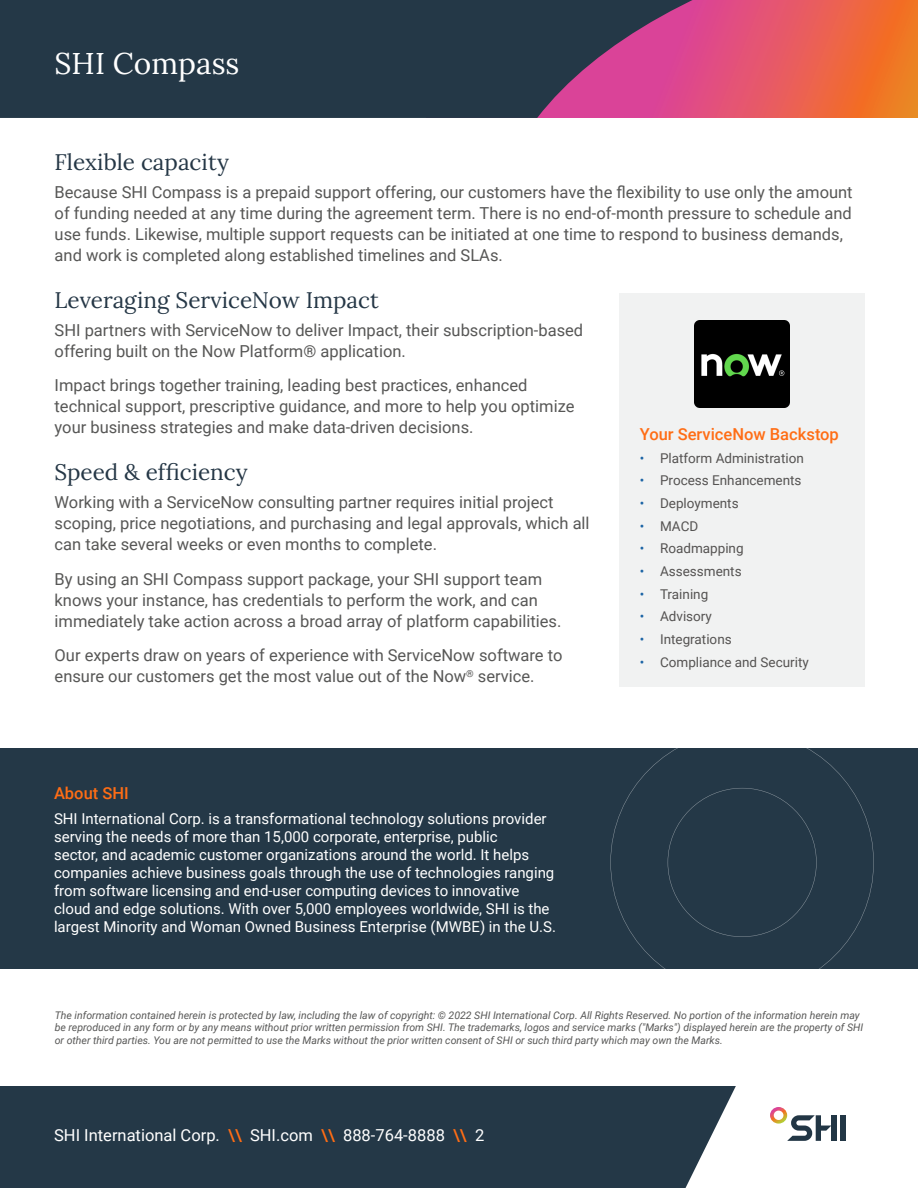
<style>
.page{position:relative;width:918px;height:1188px;background:#fff}
.page>*{position:absolute;margin:0;border:0;box-sizing:border-box;transform-origin:0 0}
.t1{font:30px "Lora";color:#fff}
.t2{font:22.5px "Lora";color:#253746}
.t3{font:16.5px/21px "Roboto";color:#575756}
.t4{font:16.5px "Roboto";color:#fff}
.t5{font:500 16.5px "Roboto";color:#ff6d15}
.t6{font:15px/18px "Roboto";color:#fff}
.t7{font:13.5px "Roboto";color:#555352}
.t8{font:italic 10.5px/12.6px "Roboto";color:#575756}
.s1{color:#1c64a5}
.s2{font-weight:500;color:#ff6d15}
</style>
<div class="page">
<svg style="left:845px;top:0;width:73px;height:118px;background:#ef712a"></svg>
<svg style="left:0;top:0;width:845px;height:118px;background:#5a3f55"></svg>
<div style="left:0;top:1086px;width:736px;height:102px;background:#243847"></div>
<div style="left:840px;top:1115px;width:6px;height:26px;background:#223645"></div>
<svg style="left:770px;top:1107px;width:61px;height:34px"></svg>
<div style="left:832px;top:1115px;width:5px;height:26px;background:#223645"></div>
<div style="left:0;top:748px;width:918px;height:221px;background:#243847"></div>
<svg style="left:610px;top:748px;width:264px;height:221px"></svg>
<div style="left:620px;top:293px;width:245px;height:394px;background:#f1f2f2"></div>
<img style="left:694px;top:321px;width:96px;height:86px">
<h1 class="t1" style="left:55px;top:41px;width:186px">SHI Compass</h1>
<p class="t2" style="left:55px;top:145px;width:176px">Flexible capacity</p>
<p class="t3" style="left:55px;top:181px;width:800px">Because SHI Compass is a prepaid support offering, our customers have the flexibility to use only the amount of funding needed at any time during the agreement term. There is no end-of-month pressure to schedule and use funds. Likewise, multiple support requests can be initiated at one time to respond to business demands, and work is completed along established timelines and SLAs.</p>
<p class="t2" style="left:55px;top:283px;width:326px">Leveraging ServiceNow Impact</p>
<p class="t3" style="left:55px;top:319px;width:530px">SHI partners with ServiceNow to deliver Impact, their subscription-based offering built on the Now Platform® application.</p>
<p class="t3" style="left:55px;top:374px;width:521px">Impact brings together training, leading best practices, enhanced technical support, prescriptive guidance, and more to help you optimize your business strategies and make data-driven decisions.</p>
<p class="t2" style="left:55px;top:455px;width:195px">Speed &amp; efficiency</p>
<p class="t3" style="left:55px;top:491px;width:537px">Working with a ServiceNow consulting partner requires initial project scoping, price negotiations, and purchasing and legal approvals, which all can take several weeks or even months to complete.</p>
<p class="t3" style="left:55px;top:568px;width:508px">By using an SHI Compass support package, your SHI support team knows your instance, has credentials to perform the work, and can immediately take action across a broad array of platform capabilities.</p>
<p class="t3" style="left:55px;top:644px;width:509px">Our experts draw on years of experience with ServiceNow software to ensure our customers get the most value out of the Now<sup>®</sup> service.</p>
<p class="t5" style="left:640px;top:422px;width:201px">Your ServiceNow Backstop</p>
<p class="t7" style="left:640px;top:448px;width:166px"><span class="s1">•</span> Platform Administration</p>
<p class="t7" style="left:640px;top:471px;width:163px"><span class="s1">•</span> Process Enhancements</p>
<p class="t7" style="left:640px;top:494px;width:100px"><span class="s1">•</span> Deployments</p>
<p class="t7" style="left:640px;top:516px;width:60px"><span class="s1">•</span> MACD</p>
<p class="t7" style="left:640px;top:539px;width:105px"><span class="s1">•</span> Roadmapping</p>
<p class="t7" style="left:640px;top:562px;width:103px"><span class="s1">•</span> Assessments</p>
<p class="t7" style="left:640px;top:584px;width:70px"><span class="s1">•</span> Training</p>
<p class="t7" style="left:640px;top:607px;width:74px"><span class="s1">•</span> Advisory</p>
<p class="t7" style="left:640px;top:630px;width:93px"><span class="s1">•</span> Integrations</p>
<p class="t7" style="left:640px;top:652px;width:171px"><span class="s1">•</span> Compliance and Security</p>
<p class="t5" style="left:54px;top:782px;width:76px">About SHI</p>
<p class="t6" style="left:54px;top:809px;width:503px">SHI International Corp. is a transformational technology solutions provider serving the needs of more than 15,000 corporate, enterprise, public<br>sector, and academic customer organizations around the world. It helps companies achieve business goals through the use of technologies ranging from software licensing and end-user computing devices to innovative cloud and edge solutions. With over 5,000 employees worldwide, SHI is the largest Minority and Woman Owned Business Enterprise (MWBE) in the U.S.</p>
<p class="t8" style="left:55px;top:1008px;width:810px">The information contained herein is protected by law, including the law of copyright: © 2022 SHI International Corp. All Rights Reserved. No portion of the information herein may be reproduced in any form or by any means without prior written permission from SHI. The trademarks, logos and service marks ("Marks") displayed herein are the property of SHI or other third parties. You are not permitted to use the Marks without the prior written consent of SHI or such third party which may own the Marks.</p>
<p class="t4" style="left:54px;top:1123px;width:432px">SHI International Corp. <span class="s2">\\</span> SHI.com <span class="s2">\\</span> 888-764-8888 <span class="s2">\\</span> 2</p>
</div>
